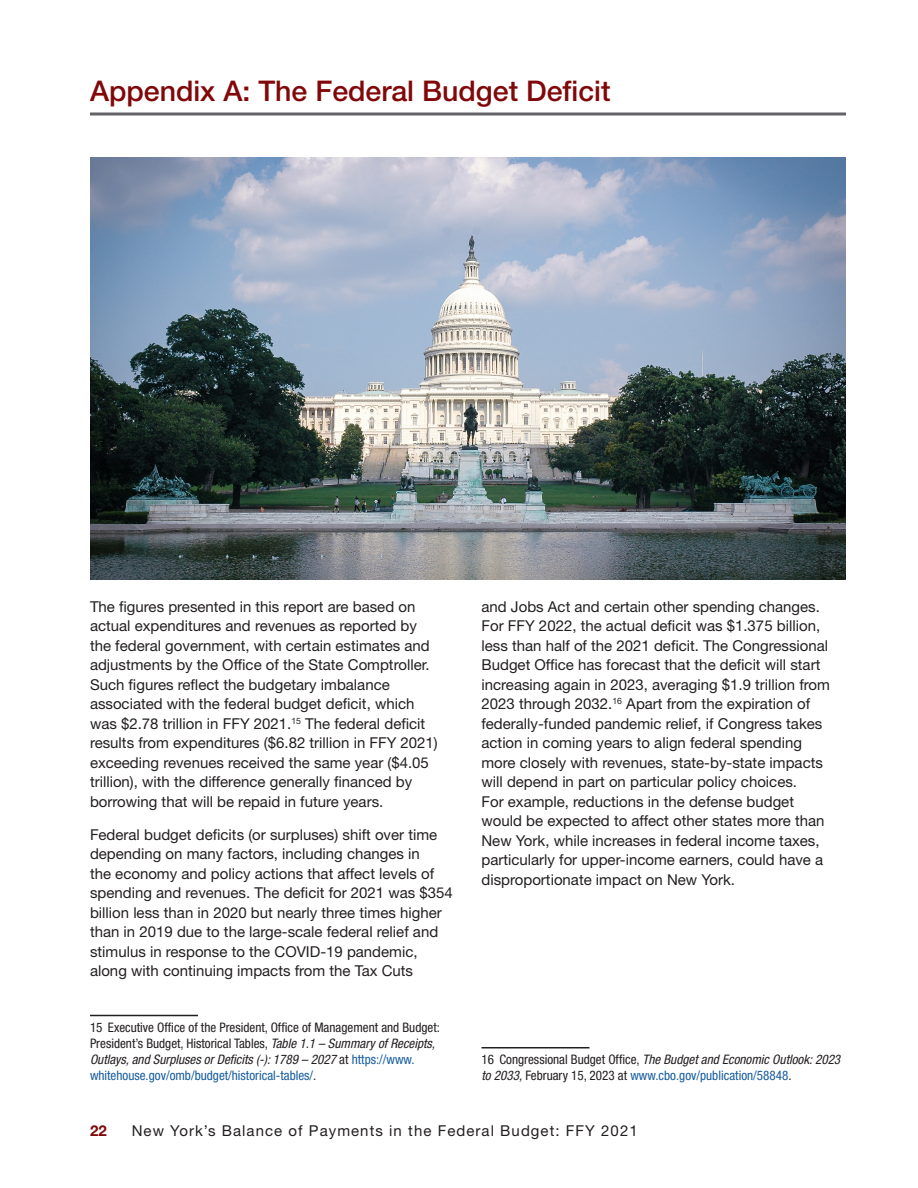
<style>
.page{position:relative;width:918px;height:1188px;background:#fff}
.page>*{position:absolute;margin:0;border:0;box-sizing:border-box;transform-origin:0 0}
._2_Subheads{font:500 28.5px "Helvetica Neue LT Std";color:#81080a}
._3_Body_Text{font:15px/19.5px "Helvetica Neue LT Std";color:#231f20}
._3_Body_Text-2{font:15px "Helvetica Neue LT Std";letter-spacing:.07em;color:#231f20}
.t1{font:700 15px "Helvetica Neue LT Std";color:#81080a}
._8_Footnotes{font:condensed 13.2px/16.2px "Helvetica Neue LT Std";color:#231f20}
.s1{font-style:italic}
.s2{color:#175d9e}
</style>
<div class="page">
<hr style="left:90px;top:1015px;width:108px;height:1px;background:#231f20">
<hr style="left:482px;top:1047px;width:108px;height:1px;background:#231f20">
<svg style="left:90px;top:112px;width:756px;height:4px;background:#89898c"></svg>
<img style="left:90px;top:158px;width:756px;height:422px">
<p class="_2_Subheads" style="left:90px;top:74px;width:522px">Appendix A: The Federal Budget Deficit</p>
<p class="_3_Body_Text" style="left:90px;top:597px;width:349px">The figures presented in this report are based on actual expenditures and revenues as reported by the federal government, with certain estimates and adjustments by the Office of the State Comptroller.<br>Such figures reflect the budgetary imbalance associated with the federal budget deficit, which was $2.78 trillion in FFY 2021.<sup>15</sup> The federal deficit results from expenditures ($6.82 trillion in FFY 2021) exceeding revenues received the same year ($4.05 trillion), with the difference generally financed by borrowing that will be repaid in future years.</p>
<p class="_3_Body_Text" style="left:90px;top:825px;width:364px">Federal budget deficits (or surpluses) shift over time depending on many factors, including changes in<br>the economy and policy actions that affect levels of spending and revenues. The deficit for 2021 was $354 billion less than in 2020 but nearly three times higher than in 2019 due to the large-scale federal relief and stimulus in response to the COVID-19 pandemic, along with continuing impacts from the Tax Cuts</p>
<p class="_8_Footnotes" style="left:90px;top:1019px;width:351px">15 Executive Office of the President, Office of Management and Budget:<br>President’s Budget, Historical Tables, <span class="s1">Table 1.1 – Summary of Receipts, Outlays, and Surpluses or Deficits (-): 1789 – 2027</span> at <span class="s2">https://www. whitehouse.gov/omb/budget/historical-tables/</span>.</p>
<p class="_3_Body_Text" style="left:482px;top:597px;width:350px">and Jobs Act and certain other spending changes.<br>For FFY 2022, the actual deficit was $1.375 billion, less than half of the 2021 deficit. The Congressional Budget Office has forecast that the deficit will start increasing again in 2023, averaging $1.9 trillion from 2023 through 2032.<sup>16</sup> Apart from the expiration of federally-funded pandemic relief, if Congress takes action in coming years to align federal spending more closely with revenues, state-by-state impacts will depend in part on particular policy choices.<br>For example, reductions in the defense budget would be expected to affect other states more than New York, while increases in federal income taxes, particularly for upper-income earners, could have a disproportionate impact on New York.</p>
<p class="_8_Footnotes" style="left:482px;top:1051px;width:360px">16 Congressional Budget Office, <span class="s1">The Budget and Economic Outlook: 2023 to 2033,</span> February 15, 2023 at <span class="s2">www.cbo.gov/publication/58848</span>.</p>
<p class="t1" style="left:90px;top:1121px;width:18px">22</p>
<p class="_3_Body_Text-2" style="left:132px;top:1121px;width:508px">New York’s Balance of Payments in the Federal Budget: FFY 2021</p>
</div>
